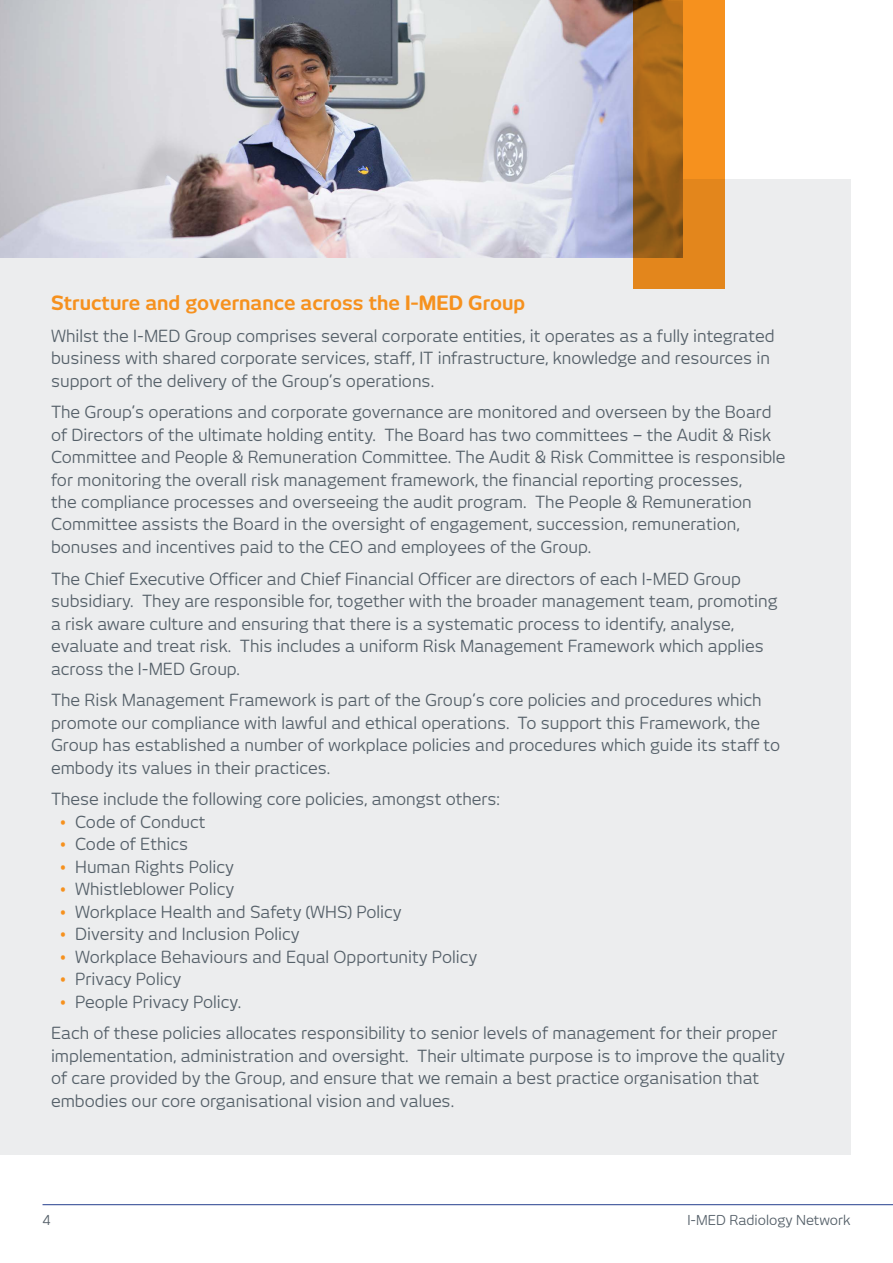
<style>
.page{position:relative;width:893px;height:1263px;background:#fff}
.page>*{position:absolute;margin:0;border:0;box-sizing:border-box;transform-origin:0 0}
.Body_copy{font:700 19.5px "New June";color:#f6911e}
.Body_copy-2{font:16.5px/22.5px "New June";color:#556069}
.t1{font:13.5px "New June";color:#556069}
.s1{font-style:inherit}
.s2{color:#f6911e}
</style>
<div class="page">
<hr style="left:43px;top:1204px;width:850px;height:1px;background:#253f8e">
<div style="left:0;top:179px;width:850px;height:975px;background:#ecedee"></div>
<img style="left:0;top:0;width:634px;height:257px">
<svg style="left:634px;top:0;width:91px;height:289px;background:#c8781b"></svg>
<p class="Body_copy" style="left:51px;top:291px;width:476px">Structure and governance across the I-MED Group</p>
<p class="Body_copy-2" style="left:51px;top:324px;width:725px">Whilst the I-MED Group comprises several corporate entities, it operates as a fully integrated business with shared corporate services, staff, IT infrastructure, knowledge and resources in support of the delivery of the Group’s operations.</p>
<p class="Body_copy-2" style="left:51px;top:401px;width:736px">The Group’s operations and corporate governance are monitored and overseen by the Board of Directors of the ultimate holding entity. The Board has two committees – the Audit &amp; Risk Committee and People &amp; Remuneration Committee. The Audit &amp; Risk Committee is responsible for monitoring the overall risk management framework, the financial reporting processes,<br>the compliance processes and overseeing the audit program. The People &amp; Remuneration Committee assists the Board in the oversight of engagement, <span class="s1">succession,</span> remuneration, bonuses and incentives paid to the CEO and employees of the Group.</p>
<p class="Body_copy-2" style="left:51px;top:567px;width:728px">The Chief Executive Officer and Chief Financial Officer are directors of each I-MED Group subsidiary. They are responsible for, together with the broader management team, promoting a risk aware culture and ensuring that there is a systematic process to identify, analyse, evaluate and treat risk. This includes a uniform Risk Management Framework which applies across the I-MED Group.</p>
<p class="Body_copy-2" style="left:51px;top:689px;width:731px">The Risk Management Framework is part of the Group’s core policies and procedures which promote our compliance with lawful and ethical operations. To support this Framework, the Group has established a number of workplace policies and procedures which guide its staff to embody its values in their practices.</p>
<p class="Body_copy-2" style="left:51px;top:788px;width:450px">These include the following core policies, amongst others:</p>
<p class="Body_copy-2" style="left:60px;top:810px;width:148px"><span class="s2">•</span> Code of Conduct</p>
<p class="Body_copy-2" style="left:60px;top:833px;width:130px"><span class="s2">•</span> Code of Ethics</p>
<p class="Body_copy-2" style="left:60px;top:855px;width:176px"><span class="s2">•</span> Human Rights Policy</p>
<p class="Body_copy-2" style="left:60px;top:878px;width:176px"><span class="s2">•</span> Whistleblower Policy</p>
<p class="Body_copy-2" style="left:60px;top:900px;width:344px"><span class="s2">•</span> Workplace Health and Safety (WHS) Policy</p>
<p class="Body_copy-2" style="left:60px;top:923px;width:242px"><span class="s2">•</span> Diversity and Inclusion Policy</p>
<p class="Body_copy-2" style="left:60px;top:945px;width:419px"><span class="s2">•</span> Workplace Behaviours and Equal Opportunity Policy</p>
<p class="Body_copy-2" style="left:60px;top:968px;width:123px"><span class="s2">•</span> Privacy Policy</p>
<p class="Body_copy-2" style="left:60px;top:990px;width:183px"><span class="s2">•</span> People Privacy Policy.</p>
<p class="Body_copy-2" style="left:51px;top:1022px;width:735px">Each of these policies allocates responsibility to senior levels of management for their proper implementation, administration and oversight. Their ultimate purpose is to improve the quality of care provided by the Group, and ensure that we remain a best practice organisation that embodies our core organisational vision and values.</p>
<p class="t1" style="left:43px;top:1212px;width:9px">4</p>
<p class="t1" style="left:687px;top:1212px;width:165px">I-MED Radiology Network</p>
</div>
